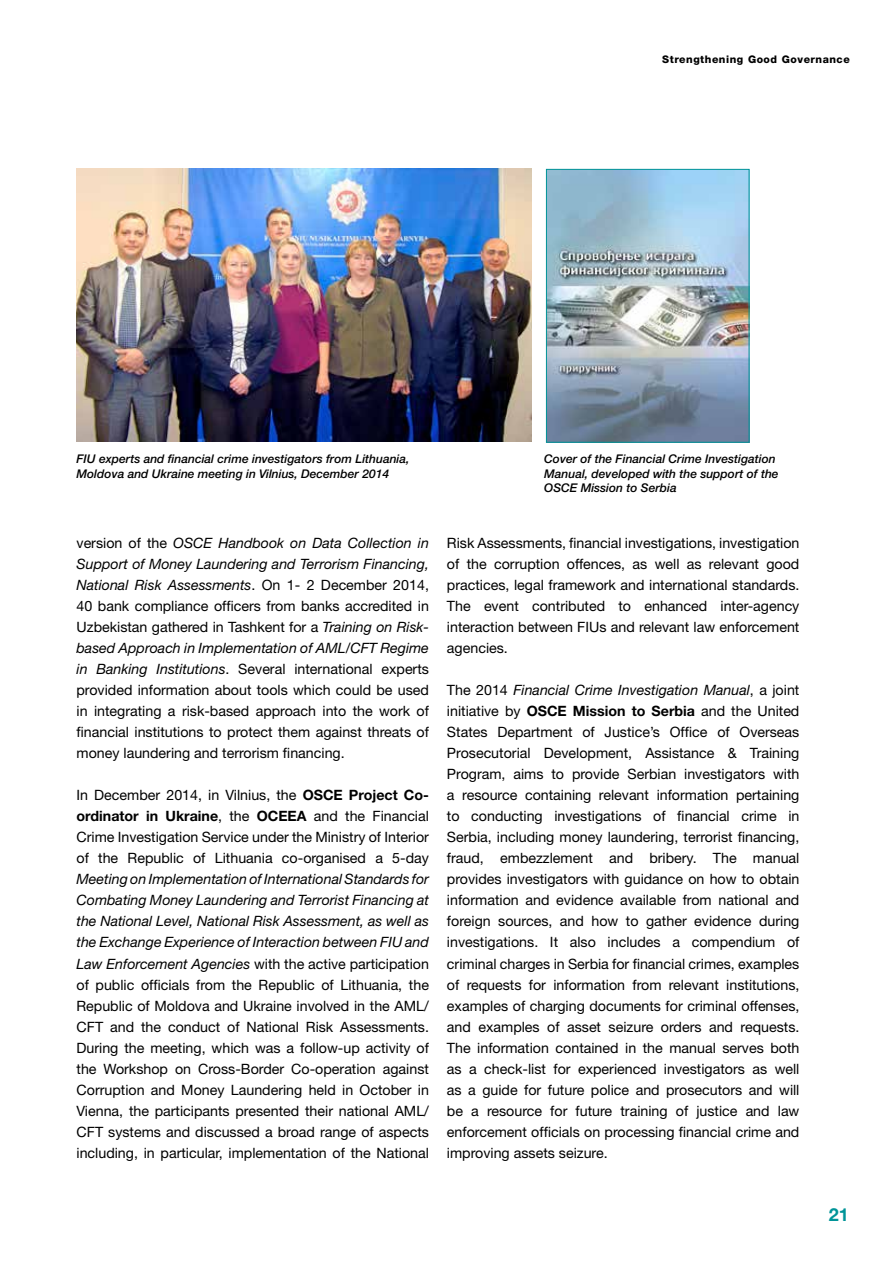
<style>
.page{position:relative;width:893px;height:1263px;background:#fff}
.page>*{position:absolute;margin:0;border:0;box-sizing:border-box;transform-origin:0 0}
.t1{font:700 18px "Helvetica Neue LT Pro";color:#009498}
.t2{font:14.25px/21px "Helvetica Neue LT Pro";color:#000;text-align:justify}
.t3{font:700 14.25px/21px "Helvetica Neue LT Pro";color:#000}
.t4{font:italic 500 12px/14.4px "Helvetica Neue LT Pro";color:#000}
.t5{font:800 10.5px "Helvetica Neue LT Pro";letter-spacing:.05em;color:#000}
.s1{font-style:italic}
.s2{font-weight:400}
.s3{font-weight:700}
</style>
<div class="page">
<img style="left:77px;top:169px;width:454px;height:272px">
<img style="left:548px;top:171px;width:199px;height:270px">
<div style="left:546px;top:169px;width:203px;height:274px;border:1px solid #009498"></div>
<p class="t5" style="left:662px;top:53px;width:189px">Strengthening Good Governance</p>
<p class="t4" style="left:77px;top:452px;width:334px">FIU experts and financial crime investigators from Lithuania,<br>Moldova and Ukraine meeting in Vilnius, December 2014</p>
<p class="t4" style="left:544px;top:452px;width:236px">Cover of the Financial Crime Investigation<br>Manual, developed with the support of the<br>OSCE Mission to Serbia</p>
<p class="t2" style="left:77px;top:532px;width:354px">version of the <span class="s1">OSCE Handbook on Data Collection in Support of Money Laundering and Terrorism Financing, National Risk Assessments</span>. On 1- 2 December 2014, 40 bank compliance officers from banks accredited in Uzbekistan gathered in Tashkent for a <span class="s1">Training on Risk&shy;based Approach in Implementation of AML/CFT Regime in Banking Institutions</span>. Several international experts provided information about tools which could be used in integrating a risk-based approach into the work of financial institutions to protect them against threats of money laundering and terrorism financing.</p>
<p class="t3" style="left:77px;top:784px;width:354px"><span class="s2">In December 2014, in Vilnius, the</span> OSCE Project Co&shy;ordinator in Ukraine<span class="s2">, the</span> OCEE</p>
<p class="t2" style="left:77px;top:805px;width:354px;text-indent:220px"><span class="s3">A</span> and the Financial Crime Investigation Service under the Ministry of Interior of the Republic of Lithuania co-organised a 5-day</p>
<p class="t2" style="left:77px;top:868px;width:354px"><span class="s1">Meeting on Implementation of International Standards for Combating Money Laundering and Terrorist Financing at the National Level, National Risk Assessment, as well as the Exchange Experience of Interaction between FIU and Law Enforcement Agencies</span> with the active participation of public officials from the Republic of Lithuania, the Republic of Moldova and Ukraine involved in the AML/ CFT and the conduct of National Risk Assessments.<br>During the meeting, which was a follow-up activity of the Workshop on Cross-Border Co-operation against Corruption and Money Laundering held in October in Vienna, the participants presented their national AML/ CFT systems and discussed a broad range of aspects including, in particular, implementation of the National</p>
<p class="t2" style="left:447px;top:532px;width:354px">Risk Assessments, financial investigations, investigation of the corruption offences, as well as relevant good practices, legal framework and international standards.<br>The event contributed to enhanced inter-agency interaction between FIUs and relevant law enforcement agencies.</p>
<p class="t2" style="left:447px;top:679px;width:354px">The 2014 <span class="s1">Financial Crime Investigation Manual</span>, a joint initiative by <span class="s3">OSCE Mission to Serbia</span> and the United States Department of Justice’s Office of Overseas Prosecutorial Development, Assistance &amp; Training Program, aims to provide Serbian investigators with a resource containing relevant information pertaining to conducting investigations of financial crime in Serbia, including money laundering, terrorist financing, fraud, embezzlement and bribery. The manual provides investigators with guidance on how to obtain information and evidence available from national and foreign sources, and how to gather evidence during investigations. It also includes a compendium of criminal charges in Serbia for financial crimes, examples of requests for information from relevant institutions, examples of charging documents for criminal offenses, and examples of asset seizure orders and requests.<br>The information contained in the manual serves both as a check-list for experienced investigators as well as a guide for future police and prosecutors and will be a resource for future training of justice and law enforcement officials on processing financial crime and improving assets seizure.</p>
<p class="t1" style="left:829px;top:1203px;width:22px">21</p>
</div>
